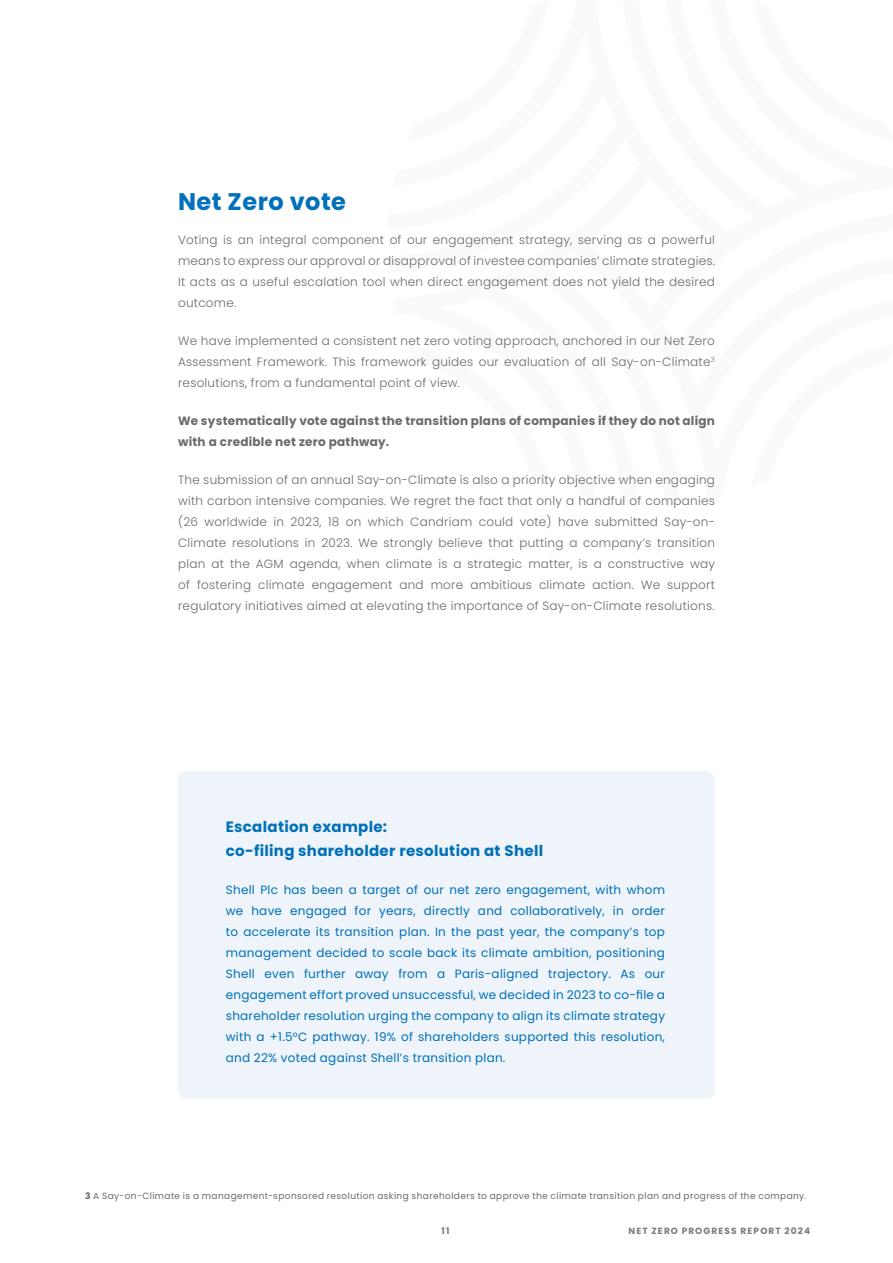
<style>
.page{position:relative;width:893px;height:1263px;background:#fff}
.page>*{position:absolute;margin:0;border:0;box-sizing:border-box;transform-origin:0 0}
.t1{font:700 24px "Poppins";letter-spacing:.02em;color:#0070ba}
.t2{font:700 15px/24px "Poppins";letter-spacing:.02em;color:#0070ba}
.t3{font:300 12px/21px "Poppins";letter-spacing:.02em;color:#6a6a6a;text-align:justify}
.t4{font:12px/21px "Poppins";letter-spacing:.02em;color:#0070ba;text-align:justify}
.t5{font:700 12px/21px "Poppins";letter-spacing:.02em;color:#6a6a6a}
.t6{font:9px "Poppins";letter-spacing:.045em;color:#6a6a6a}
.t7{font:700 9px "Poppins";letter-spacing:.125em;color:#7c7b7b}
.s1{font-weight:700}
</style>
<div class="page">
<div style="left:178px;top:771px;width:537px;height:327px;background:#eef4f9;border-radius:9px"></div>
<h1 class="t1" style="left:178px;top:188px;width:169px">Net Zero vote</h1>
<p class="t3" style="left:178px;top:229px;width:538px">Voting is an integral component of our engagement strategy, serving as a powerful means to express our approval or disapproval of investee companies’ climate strategies.<br>It acts as a useful escalation tool when direct engagement does not yield the desired outcome.</p>
<p class="t3" style="left:178px;top:330px;width:538px">We have implemented a consistent net zero voting approach, anchored in our Net Zero Assessment Framework. This framework guides our evaluation of all Say-on-Climate<sup>3 </sup>resolutions, from a fundamental point of view.</p>
<p class="t5" style="left:178px;top:410px;width:538px">We systematically vote against the transition plans of companies if they do not align with a credible net zero pathway.</p>
<p class="t3" style="left:178px;top:469px;width:538px">The submission of an annual Say-on-Climate is also a priority objective when engaging with carbon intensive companies. We regret the fact that only a handful of companies (26 worldwide in 2023, 18 on which Candriam could vote) have submitted Say-on-Climate resolutions in 2023. We strongly believe that putting a company’s transition plan at the AGM agenda, when climate is a strategic matter, is a constructive way of fostering climate engagement and more ambitious climate action. We support regulatory initiatives aimed at elevating the importance of Say-on-Climate resolutions.</p>
<p class="t2" style="left:226px;top:815px;width:319px">Escalation example:<br>co-filing shareholder resolution at Shell</p>
<p class="t4" style="left:226px;top:879px;width:441px">Shell Plc has been a target of our net zero engagement, with whom we have engaged for years, directly and collaboratively, in order to accelerate its transition plan. In the past year, the company’s top management decided to scale back its climate ambition, positioning Shell even further away from a Paris-aligned trajectory. As our engagement effort proved unsuccessful, we decided in 2023 to co-file a shareholder resolution urging the company to align its climate strategy with a +1.5°C pathway. 19% of shareholders supported this resolution, and 22% voted against Shell’s transition plan.</p>
<p class="t6" style="left:85px;top:1191px;width:722px"><span class="s1">3</span> A Say-on-Climate is a management-sponsored resolution asking shareholders to approve the climate transition plan and progress of the company.</p>
<p class="t7" style="left:441px;top:1225px;width:9px">11</p>
<p class="t7" style="left:628px;top:1225px;width:183px">NET ZERO PROGRESS REPORT 2024</p>
</div>
